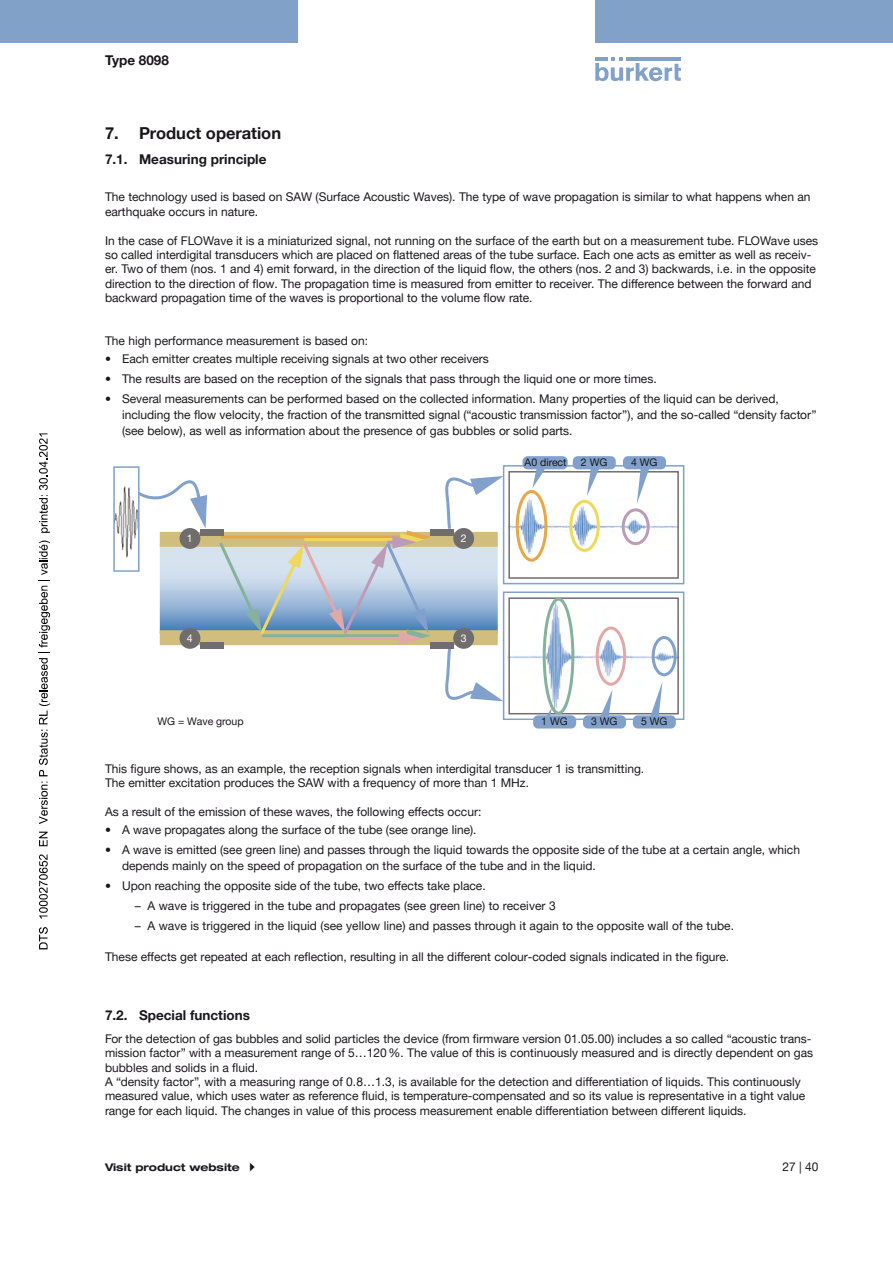
<style>
.page{position:relative;width:893px;height:1263px;background:#fff}
.page>*{position:absolute;margin:0;border:0;box-sizing:border-box;transform-origin:0 0}
.t1{font:700 16.5px "Helvetica Neue LTW1 G";color:#1a171c}
.t2{font:700 13.5px "Helvetica Neue LTW1 G";color:#1a171c}
.t3{font:12px/14.4px "Helvetica Neue LTW1 G";color:#1a171c}
.t4{font:10.5px "Helvetica Neue LTW1 G";color:#181716}
.t5{font:700 expanded 10.5px "Helvetica Neue LTW1 G";color:#1a171c}
.t6{font:10.5px "Helvetica Neue LTW1 G";color:#1a171c}
.t7{font:10.5px "Helvetica Neue LTW1 G";color:#fff}
</style>
<div class="page">
<svg style="left:595px;top:57px;width:86px;height:24px"></svg>
<hr style="left:626px;top:57px;width:55px;height:4px;background:#81a1c8">
<div style="left:0;top:0;width:298px;height:42px;background:#81a1c8"></div>
<div style="left:595px;top:0;width:298px;height:42px;background:#81a1c8"></div>
<img style="left:116px;top:486px;width:21px;height:72px">
<div style="left:113px;top:466px;width:27px;height:106px;border:2px solid #81a1cc"></div>
<svg style="left:136px;top:468px;width:71px;height:61px"></svg>
<svg style="left:160px;top:547px;width:57px;height:83px;background:#adc4df"></svg>
<div style="left:160px;top:630px;width:338px;height:15px;background:#d1be7e"></div>
<div style="left:160px;top:532px;width:338px;height:15px;background:#d1be7e"></div>
<svg style="left:217px;top:466px;width:287px;height:245px"></svg>
<div style="left:200px;top:529px;width:24px;height:7px;background:#6f6e6d"></div>
<div style="left:200px;top:642px;width:24px;height:7px;background:#6f6e6d"></div>
<div style="left:430px;top:529px;width:23px;height:7px;background:#6f6e6d"></div>
<div style="left:430px;top:642px;width:23px;height:7px;background:#6f6e6d"></div>
<div style="left:180px;top:528px;width:20px;height:21px;background:#6f6e6d;border-radius:50%"></div>
<div style="left:453px;top:528px;width:21px;height:21px;background:#6f6e6d;border-radius:50%"></div>
<div style="left:180px;top:628px;width:20px;height:21px;background:#6f6e6d;border-radius:50%"></div>
<div style="left:453px;top:628px;width:21px;height:21px;background:#6f6e6d;border-radius:50%"></div>
<div style="left:503px;top:465px;width:181px;height:119px;border:2px solid #81a1cc"></div>
<div style="left:503px;top:591px;width:181px;height:129px;border:2px solid #81a1cc"></div>
<img style="left:511px;top:498px;width:165px;height:55px">
<div style="left:508px;top:471px;width:171px;height:108px;border:2px solid #6f6e6d"></div>
<img style="left:507px;top:601px;width:173px;height:109px">
<div style="left:508px;top:597px;width:171px;height:117px;border:2px solid #6f6e6d"></div>
<div style="left:516px;top:490px;width:31px;height:72px;border:3px solid #e7a746;border-radius:50%"></div>
<div style="left:569px;top:500px;width:31px;height:52px;border:3px solid #eed85d;border-radius:50%"></div>
<div style="left:622px;top:508px;width:28px;height:37px;border:3px solid #bc9bb8;border-radius:50%"></div>
<div style="left:543px;top:597px;width:31px;height:118px;border:3px solid #86b19d;border-radius:50%"></div>
<div style="left:596px;top:626px;width:30px;height:60px;border:3px solid #e2a8a8;border-radius:50%"></div>
<div style="left:652px;top:636px;width:25px;height:40px;border:3px solid #81a0cc;border-radius:50%"></div>
<div style="left:533px;top:715px;width:43px;height:13px;background:#81a1cc;border-radius:5px"></div>
<svg style="left:532px;top:469px;width:13px;height:19px"></svg>
<svg style="left:587px;top:469px;width:12px;height:27px"></svg>
<svg style="left:637px;top:469px;width:12px;height:35px"></svg>
<div style="left:522px;top:456px;width:46px;height:13px;background:#81a1cc;border-radius:5px"></div>
<div style="left:573px;top:456px;width:43px;height:13px;background:#81a1cc;border-radius:5px"></div>
<div style="left:623px;top:456px;width:43px;height:13px;background:#81a1cc;border-radius:5px"></div>
<svg style="left:546px;top:707px;width:6px;height:9px"></svg>
<svg style="left:600px;top:689px;width:12px;height:26px"></svg>
<svg style="left:650px;top:682px;width:12px;height:33px"></svg>
<div style="left:633px;top:715px;width:43px;height:13px;background:#81a1cc;border-radius:5px"></div>
<div style="left:583px;top:715px;width:43px;height:13px;background:#81a1cc;border-radius:5px"></div>
<svg style="left:39px;top:927px;width:9px;height:22px"></svg>
<svg style="left:39px;top:854px;width:9px;height:64px"></svg>
<svg style="left:39px;top:832px;width:9px;height:14px"></svg>
<svg style="left:39px;top:782px;width:9px;height:42px"></svg>
<svg style="left:39px;top:540px;width:11px;height:236px"></svg>
<svg style="left:39px;top:433px;width:11px;height:100px"></svg>
<p class="t2" style="left:105px;top:52px;width:65px">Type 8098</p>
<h1 class="t1" style="left:105px;top:123px;width:178px">7. Product operation</h1>
<p class="t2" style="left:105px;top:151px;width:163px">7.1. Measuring principle</p>
<p class="t3" style="left:105px;top:190px;width:707px">The technology used is based on SAW (Surface Acoustic Waves). The type of wave propagation is similar to what happens when an earthquake occurs in nature.</p>
<p class="t3" style="left:105px;top:233px;width:715px">In the case of FLOWave it is a miniaturized signal, not running on the surface of the earth but on a measurement tube. FLOWave uses so called interdigital transducers which are placed on flattened areas of the tube surface. Each one acts as emitter as well as receiv&shy;er. Two of them (nos. 1 and 4) emit forward, in the direction of the liquid flow, the others (nos. 2 and 3) backwards, i.e. in the opposite direction to the direction of flow. The propagation time is measured from emitter to receiver. The difference between the forward and backward propagation time of the waves is proportional to the volume flow rate.</p>
<p class="t3" style="left:105px;top:334px;width:265px">The high performance measurement is based on:</p>
<p class="t3" style="left:105px;top:352px;width:385px">• Each emitter creates multiple receiving signals at two other receivers</p>
<p class="t3" style="left:105px;top:372px;width:553px">• The results are based on the reception of the signals that pass through the liquid one or more times.</p>
<p class="t3" style="left:122px;top:391px;width:696px;line-height:15.8px;text-indent:-17px">• Several measurements can be performed based on the collected information. Many properties of the liquid can be derived, including the flow velocity, the fraction of the transmitted signal (“acoustic transmission factor”), and the so-called “density factor” (see below), as well as information about the presence of gas bubbles or solid parts.</p>
<p class="t7" style="left:187px;top:531px;width:7px">1</p>
<p class="t7" style="left:461px;top:531px;width:7px">2</p>
<p class="t7" style="left:187px;top:631px;width:7px">4</p>
<p class="t7" style="left:461px;top:631px;width:7px">3</p>
<p class="t4" style="left:525px;top:456px;width:44px">A0 direct</p>
<p class="t4" style="left:581px;top:456px;width:28px">2 WG</p>
<p class="t4" style="left:631px;top:456px;width:28px">4 WG</p>
<p class="t6" style="left:157px;top:715px;width:88px">WG = Wave group</p>
<p class="t4" style="left:591px;top:715px;width:28px">3 WG</p>
<p class="t4" style="left:641px;top:715px;width:28px">5 WG</p>
<p class="t3" style="left:105px;top:761px;width:541px">This figure shows, as an example, the reception signals when interdigital transducer 1 is transmitting.<br>The emitter excitation produces the SAW with a frequency of more than 1 MHz.</p>
<p class="t3" style="left:105px;top:804px;width:378px">As a result of the emission of these waves, the following effects occur:</p>
<p class="t3" style="left:105px;top:822px;width:373px">• A wave propagates along the surface of the tube (see orange line).</p>
<p class="t3" style="left:122px;top:842px;width:679px;line-height:15.8px;text-indent:-17px">• A wave is emitted (see green line) and passes through the liquid towards the opposite side of the tube at a certain angle, which depends mainly on the speed of propagation on the surface of the tube and in the liquid.</p>
<p class="t3" style="left:105px;top:878px;width:382px">• Upon reaching the opposite side of the tube, two effects take place.</p>
<p class="t3" style="left:135px;top:898px;width:422px">– A wave is triggered in the tube and propagates (see green line) to receiver 3</p>
<p class="t3" style="left:135px;top:918px;width:601px">– A wave is triggered in the liquid (see yellow line) and passes through it again to the opposite wall of the tube.</p>
<p class="t3" style="left:105px;top:949px;width:626px">These effects get repeated at each reflection, resulting in all the different colour-coded signals indicated in the figure.</p>
<p class="t4" style="left:541px;top:715px;width:28px">1 WG</p>
<p class="t2" style="left:105px;top:1007px;width:146px">7.2. Special functions</p>
<p class="t3" style="left:105px;top:1031px;width:710px">For the detection of gas bubbles and solid particles the device (from firmware version 01.05.00) includes a so called “acoustic trans&shy;mission factor” with a measurement range of 5…120%. The value of this is continuously measured and is directly dependent on gas bubbles and solids in a fluid.<br>A “density factor”, with a measuring range of 0.8…1.3, is available for the detection and differentiation of liquids. This continuously measured value, which uses water as reference fluid, is temperature-compensated and so its value is representative in a tight value range for each liquid. The changes in value of this process measurement enable differentiation between different liquids.</p>
<p class="t5" style="left:105px;top:1161px;width:136px">Visit product website</p>
<p class="t3" style="left:782px;top:1159px;width:38px">27 | 40</p>
</div>
